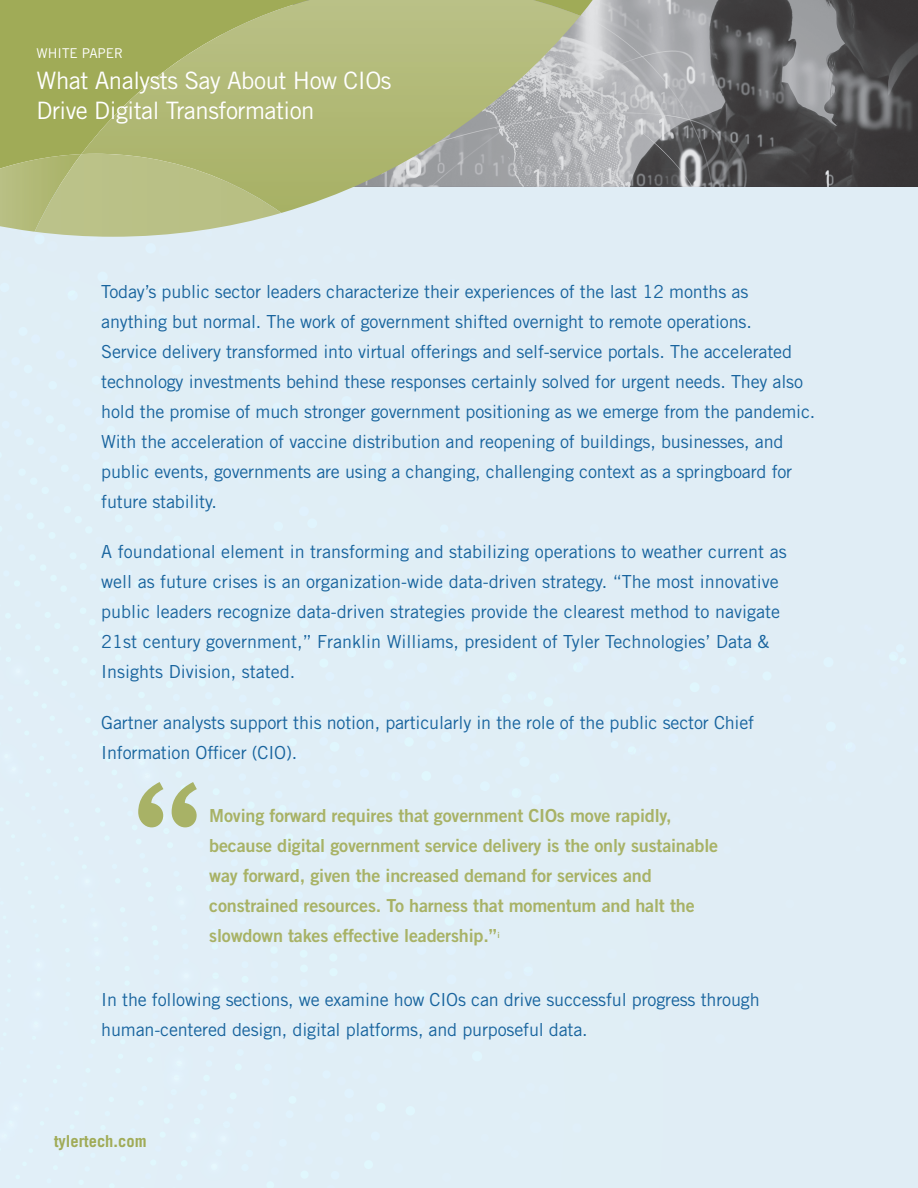
<style>
.page{position:relative;width:918px;height:1188px;background:#fff}
.page>*{position:absolute;margin:0;border:0;box-sizing:border-box;transform-origin:0 0}
.t1{font:24px/30px "Trade Gothic";letter-spacing:-.02em;color:#fff}
.Body_Copy{font:18px/30px "Trade Gothic";letter-spacing:-.01em;color:#18649e}
.Body_Copy-2{font:18px/30px "Trade Gothic Bold Two";letter-spacing:-.01em;color:#a8b266}
.t2{font:700 16.5px "Trade Gothic";color:#a0ab57}
.t3{font:13.5px "Trade Gothic";color:#fff}
</style>
<div class="page">
<img style="left:609px;top:0;width:309px;height:153px">
<svg style="left:0;top:0;width:609px;height:153px;background:#aab374"></svg>
<svg style="left:81px;top:0;width:499px;height:153px;background:#afb77b"></svg>
<div style="left:0;top:153px;width:918px;height:1035px;background:#e0eef5"></div>
<p class="t3" style="left:37px;top:46px;width:88px">WHITE PAPER</p>
<h1 class="t1" style="left:37px;top:65px;width:357px">What Analysts Say About How CIOs<br>Drive Digital Transformation</h1>
<p class="Body_Copy" style="left:101px;top:276px;width:716px">Today’s public sector leaders characterize their experiences of the last 12 months as anything but normal. The work of government shifted overnight to remote operations.<br>Service delivery transformed into virtual offerings and self-service portals. The accelerated technology investments behind these responses certainly solved for urgent needs. They also hold the promise of much stronger government positioning as we emerge from the pandemic.<br>With the acceleration of vaccine distribution and reopening of buildings, businesses, and public events, governments are using a changing, challenging context as a springboard for future stability.</p>
<p class="Body_Copy" style="left:101px;top:537px;width:687px">A foundational element in transforming and stabilizing operations to weather current as well as future crises is an organization-wide data-driven strategy. “The most innovative public leaders recognize data-driven strategies provide the clearest method to navigate 21st century government,” Franklin Williams, president of Tyler Technologies’ Data &amp; Insights Division, stated.</p>
<p class="Body_Copy" style="left:101px;top:707px;width:655px">Gartner analysts support this notion, particularly in the role of the public sector Chief<br>Information Officer (CIO).</p>
<p class="Body_Copy-2" style="left:209px;top:801px;width:511px">Moving forward requires that government CIOs move rapidly, because digital government service delivery is the only sustainable way forward, given the increased demand for services and constrained resources. To harness that momentum and halt the slowdown takes effective leadership.”<sup>i</sup></p>
<p class="Body_Copy" style="left:101px;top:984px;width:660px">In the following sections, we examine how CIOs can drive successful progress through human-centered design, digital platforms, and purposeful data.</p>
<p class="t2" style="left:54px;top:1131px;width:94px">tylertech.com</p>
</div>
